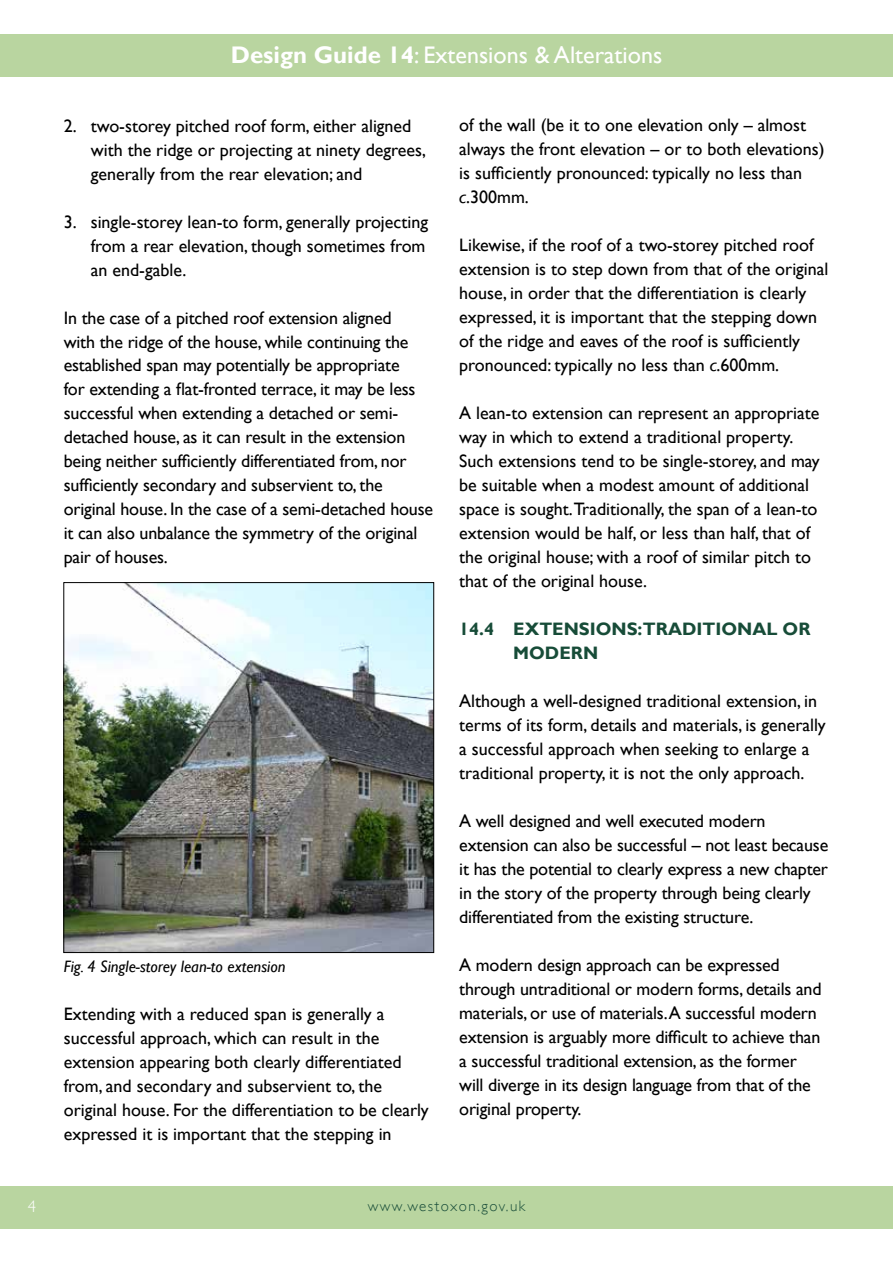
<style>
.page{position:relative;width:893px;height:1263px;background:#fff}
.page>*{position:absolute;margin:0;border:0;box-sizing:border-box;transform-origin:0 0}
.t1{font:24px "Gill Sans";color:#fff}
.t2{font:18px/24px "Gill Sans";color:#000}
.t3{font:700 18px/24px "Gill Sans";color:#174c38}
.t4{font:italic 16.5px "Gill Sans";color:#000}
.t5{font:300 16.5px "Gill Sans";color:#fff}
.t6{font:300 15px "Gill Sans";letter-spacing:.1em;color:#174c38}
.s1{font-weight:700}
.s2{font-style:italic}
</style>
<div class="page">
<div style="left:0;top:1186px;width:893px;height:43px;background:#b9d5a0"></div>
<div style="left:0;top:34px;width:893px;height:43px;background:#b9d5a0"></div>
<img style="left:65px;top:584px;width:367px;height:367px">
<div style="left:63px;top:582px;width:371px;height:371px;border:1px solid #000"></div>
<h1 class="t1" style="left:231px;top:41px;width:433px"><span class="s1">Design Guide 14</span>: Extensions &amp; Alterations</h1>
<p class="t2" style="left:91px;top:114px;width:337px;text-indent:-27px">2. two-storey pitched roof form, either aligned with the ridge or projecting at ninety degrees, generally from the rear elevation; and</p>
<p class="t2" style="left:91px;top:210px;width:339px;text-indent:-27px">3. single-storey lean-to form, generally projecting from a rear elevation, though sometimes from an end-gable.</p>
<p class="t2" style="left:64px;top:306px;width:371px">In the case of a pitched roof extension aligned<br>with the ridge of the house, while continuing the established span may potentially be appropriate<br>for extending a flat-fronted terrace, it may be less successful when extending a detached or semi&shy;detached house, as it can result in the extension being neither sufficiently differentiated from, nor sufficiently secondary and subservient to, the original house. In the case of a semi-detached house it can also unbalance the symmetry of the original pair of houses.</p>
<p class="t4" style="left:64px;top:957px;width:223px">Fig. 4 Single-storey lean-to extension</p>
<p class="t2" style="left:64px;top:1002px;width:367px">Extending with a reduced span is generally a successful approach, which can result in the extension appearing both clearly differentiated from, and secondary and subservient to, the original house. For the differentiation to be clearly expressed it is important that the stepping in</p>
<p class="t2" style="left:459px;top:114px;width:367px">of the wall (be it to one elevation only – almost always the front elevation – or to both elevations) is sufficiently pronounced: typically no less than <span class="s2">c</span>.300mm.</p>
<p class="t2" style="left:459px;top:234px;width:371px">Likewise, if the roof of a two-storey pitched roof extension is to step down from that of the original house, in order that the differentiation is clearly expressed, it is important that the stepping down of the ridge and eaves of the roof is sufficiently pronounced: typically no less than <span class="s2">c</span>.600mm.</p>
<p class="t2" style="left:459px;top:402px;width:362px">A lean-to extension can represent an appropriate way in which to extend a traditional property.<br>Such extensions tend to be single-storey, and may be suitable when a modest amount of additional space is sought.Traditionally, the span of a lean-to extension would be half, or less than half, that of the original house; with a roof of similar pitch to that of the original house.</p>
<p class="t3" style="left:513px;top:618px;width:299px;text-indent:-54px">14.4 EXTENSIONS:TRADITIONAL OR<br>MODERN</p>
<p class="t2" style="left:459px;top:690px;width:368px">Although a well-designed traditional extension, in terms of its form, details and materials, is generally a successful approach when seeking to enlarge a traditional property, it is not the only approach.</p>
<p class="t2" style="left:459px;top:810px;width:371px">A well designed and well executed modern extension can also be successful – not least because it has the potential to clearly express a new chapter in the story of the property through being clearly differentiated from the existing structure.</p>
<p class="t2" style="left:459px;top:954px;width:364px">A modern design approach can be expressed through untraditional or modern forms, details and materials, or use of materials.A successful modern extension is arguably more difficult to achieve than a successful traditional extension, as the former will diverge in its design language from that of the original property.</p>
<p class="t5" style="left:28px;top:1197px;width:10px">4</p>
<p class="t6" style="left:368px;top:1197px;width:159px">www.westoxon.gov.uk</p>
</div>
